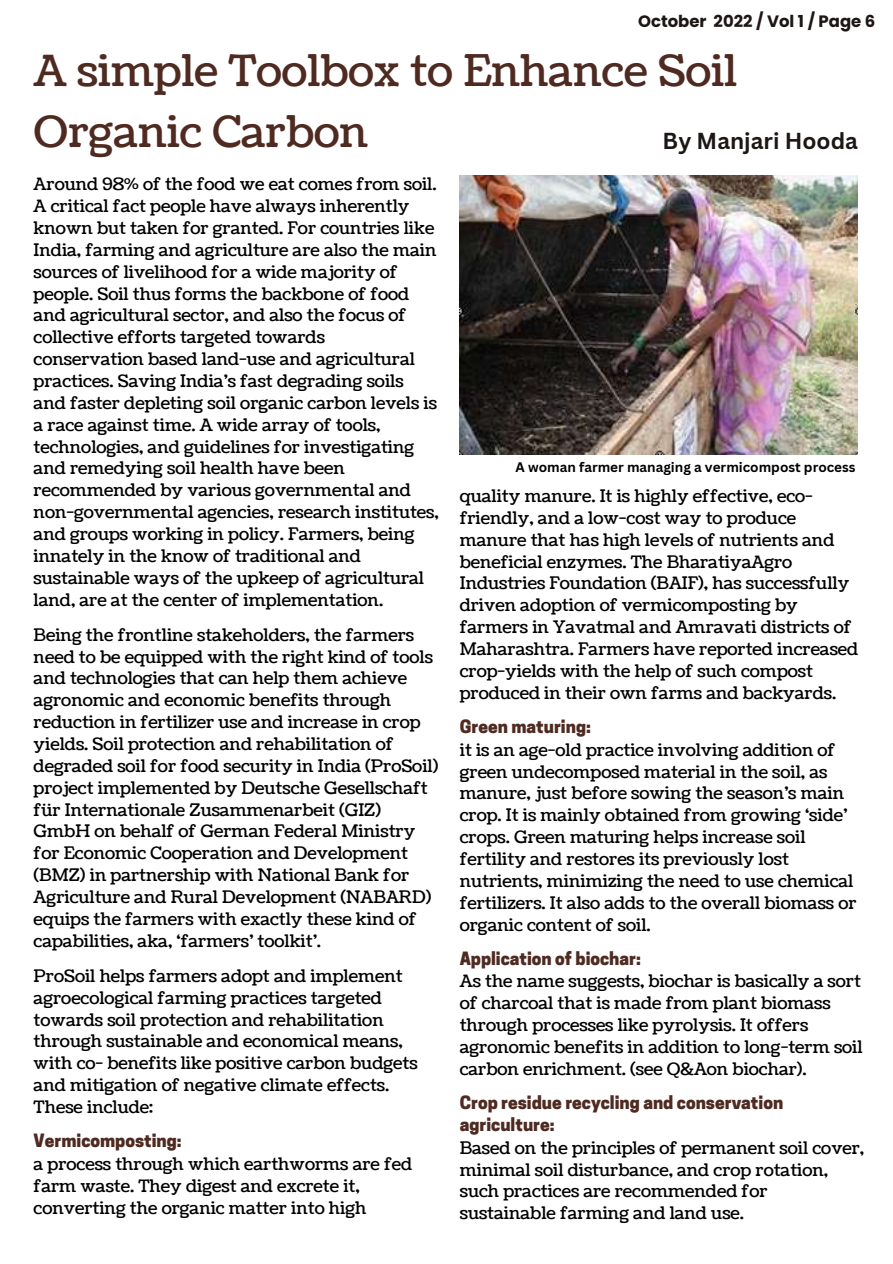
<style>
.page{position:relative;width:893px;height:1264px;background:#fff}
.page>*{position:absolute;margin:0;border:0;box-sizing:border-box;transform-origin:0 0}
.t1{font:43.5px/60.8px "Coustard";color:#4e2a21}
.t2{font:700 22.5px "Canva Sans";color:#1c1715}
.t3{font:17.25px/21.9px "Coustard";color:#000}
.t4{font:800 17.25px/21.9px "Cooper Hewitt";color:#4e2a21}
.t5{font:700 16.5px "Poppins";color:#1c1715}
.t6{font:700 13.5px "Canva Sans";color:#000}
</style>
<div class="page">
<img style="left:459px;top:175px;width:398px;height:280px">
<p class="t5" style="left:638px;top:9px;width:239px">October 2022 / Vol 1 / Page 6</p>
<h1 class="t1" style="left:34px;top:41px;width:705px">A simple Toolbox to Enhance Soil<br>Organic Carbon</h1>
<h2 class="t2" style="left:662px;top:125px;width:197px">By Manjari Hooda</h2>
<p class="t3" style="left:34px;top:174px;width:406px">Around 98% of the food we eat comes from soil.<br>A critical fact people have always inherently known but taken for granted. For countries like India, farming and agriculture are also the main sources of livelihood for a wide majority of people. Soil thus forms the backbone of food and agricultural sector, and also the focus of collective efforts targeted towards conservation based land-use and agricultural practices. Saving India’s fast degrading soils and faster depleting soil organic carbon levels is a race against time. A wide array of tools, technologies, and guidelines for investigating and remedying soil health have been recommended by various governmental and non-governmental agencies, research institutes, and groups working in policy. Farmers, being innately in the know of traditional and sustainable ways of the upkeep of agricultural land, are at the center of implementation.</p>
<p class="t3" style="left:34px;top:624px;width:406px">Being the frontline stakeholders, the farmers need to be equipped with the right kind of tools and technologies that can help them achieve agronomic and economic benefits through reduction in fertilizer use and increase in crop yields. Soil protection and rehabilitation of degraded soil for food security in India (ProSoil) project implemented by Deutsche Gesellschaft für Internationale Zusammenarbeit (GIZ)<br>GmbH on behalf of German Federal Ministry for Economic Cooperation and Development (BMZ) in partnership with National Bank for Agriculture and Rural Development (NABARD) equips the farmers with exactly these kind of capabilities, aka, ‘farmers’ toolkit’.</p>
<p class="t3" style="left:34px;top:965px;width:385px">ProSoil helps farmers adopt and implement agroecological farming practices targeted towards soil protection and rehabilitation through sustainable and economical means, with co- benefits like positive carbon budgets and mitigation of negative climate effects.<br>These include:</p>
<p class="t4" style="left:34px;top:1131px;width:150px">Vermicomposting:</p>
<p class="t3" style="left:34px;top:1153px;width:380px">a process through which earthworms are fed farm waste. They digest and excrete it, converting the organic matter into high</p>
<p class="t6" style="left:515px;top:458px;width:341px">A woman farmer managing a vermicompost process</p>
<p class="t3" style="left:459px;top:485px;width:400px">quality manure. It is highly effective, eco&shy;friendly, and a low-cost way to produce manure that has high levels of nutrients and beneficial enzymes. The BharatiyaAgro Industries Foundation (BAIF), has successfully driven adoption of vermicomposting by farmers in Yavatmal and Amravati districts of Maharashtra. Farmers have reported increased crop-yields with the help of such compost produced in their own farms and backyards.</p>
<p class="t4" style="left:459px;top:717px;width:133px">Green maturing:</p>
<p class="t3" style="left:459px;top:739px;width:398px">it is an age-old practice involving addition of green undecomposed material in the soil, as manure, just before sowing the season’s main crop. It is mainly obtained from growing ‘side’ crops. Green maturing helps increase soil fertility and restores its previously lost nutrients, minimizing the need to use chemical fertilizers. It also adds to the overall biomass or organic content of soil.</p>
<p class="t4" style="left:459px;top:949px;width:183px">Application of biochar:</p>
<p class="t3" style="left:459px;top:970px;width:404px">As the name suggests, biochar is basically a sort of charcoal that is made from plant biomass through processes like pyrolysis. It offers agronomic benefits in addition to long-term soil carbon enrichment. (see Q&amp;Aon biochar).</p>
<p class="t4" style="left:459px;top:1093px;width:325px">Crop residue recycling and conservation agriculture:</p>
<p class="t3" style="left:459px;top:1137px;width:406px">Based on the principles of permanent soil cover, minimal soil disturbance, and crop rotation, such practices are recommended for sustainable farming and land use.</p>
</div>
